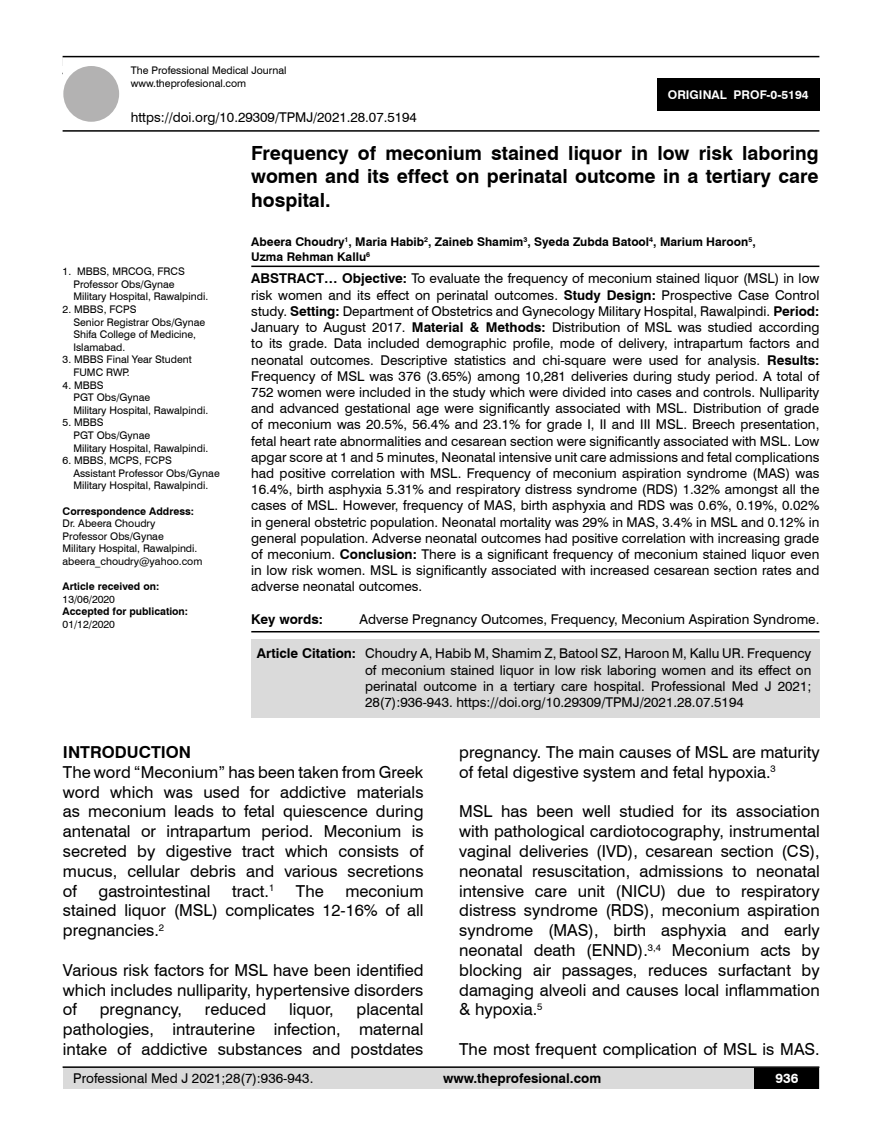
<style>
.page{position:relative;width:882px;height:1145px;background:#fff}
.page>*{position:absolute;margin:0;border:0;box-sizing:border-box;transform-origin:0 0}
.t1{font:700 19.5px/23.4px "Swiss 721 BT";color:#000;text-align:justify}
.t2{font:16.5px/19.8px "Swiss 721 BT";color:#000;text-align:justify}
.t3{font:700 16.5px "Swiss 721 BT";color:#000}
.t4{font:13.5px/16.2px "Swiss 721 BT";color:#000;text-align:justify}
.t5{font:700 13.5px "Swiss 721 BT";color:#000}
.t6{font:700 13.5px "Swiss 721 BT";color:#fff}
.t7{font:700 12px/14.4px "Swiss 721 BT";color:#000}
.t8{font:700 12px "Swiss 721 BT";color:#fff}
.t9{font:10.5px/12.6px "Swiss 721 BT";color:#000}
.t10{font:700 10.5px "Swiss 721 BT";color:#000}
.s1{font-weight:700}
</style>
<div class="page">
<div style="left:63px;top:1067px;width:756px;height:21px;background:#dadada"></div>
<hr style="left:63px;top:1066px;width:756px;height:2px;background:#000">
<div style="left:754px;top:1068px;width:65px;height:20px;background:#000"></div>
<hr style="left:63px;top:56px;width:756px;height:1px;background:#000">
<hr style="left:63px;top:130px;width:756px;height:2px;background:#000">
<div style="left:63px;top:66px;width:56px;height:56px;background:#b3b2b2;border-radius:50%"></div>
<div style="left:657px;top:78px;width:162px;height:33px;background:#000"></div>
<hr style="left:251px;top:265px;width:568px;height:2px;background:#000">
<hr style="left:251px;top:631px;width:568px;height:1px;background:#000">
<div style="left:251px;top:639px;width:568px;height:78px;background:#dadada"></div>
<p class="t9" style="left:131px;top:64px;width:157px">The Professional Medical Journal www.theprofesional.com</p>
<p class="t4" style="left:131px;top:108px;width:287px">https://doi.org/10.29309/TPMJ/2021.28.07.5194</p>
<p class="t8" style="left:667px;top:87px;width:142px">ORIGINAL PROF-0-5194</p>
<p class="t9" style="left:73px;top:265px;width:136px;text-indent:-11px">1. MBBS, MRCOG, FRCS<br>Professor Obs/Gynae<br>Military Hospital, Rawalpindi.</p>
<p class="t9" style="left:73px;top:302px;width:133px;text-indent:-11px">2. MBBS, FCPS<br>Senior Registrar Obs/Gynae<br>Shifa College of Medicine,<br>Islamabad.</p>
<p class="t9" style="left:73px;top:353px;width:120px;text-indent:-11px">3. MBBS Final Year Student<br>FUMC RWP.</p>
<p class="t9" style="left:73px;top:378px;width:136px;text-indent:-11px">4. MBBS<br>PGT Obs/Gynae<br>Military Hospital, Rawalpindi.</p>
<p class="t9" style="left:73px;top:416px;width:136px;text-indent:-11px">5. MBBS<br>PGT Obs/Gynae<br>Military Hospital, Rawalpindi.</p>
<p class="t9" style="left:73px;top:454px;width:148px;text-indent:-11px">6. MBBS, MCPS, FCPS<br>Assistant Professor Obs/Gynae<br>Military Hospital, Rawalpindi.</p>
<p class="t10" style="left:63px;top:503px;width:133px">Correspondence Address:</p>
<p class="t9" style="left:63px;top:517px;width:141px">Dr. Abeera Choudry<br>Professor Obs/Gynae<br>Military Hospital, Rawalpindi. abeera_choudry@yahoo.com</p>
<p class="t10" style="left:63px;top:579px;width:98px">Article received on:</p>
<p class="t9" style="left:63px;top:592px;width:54px">13/06/2020</p>
<p class="t10" style="left:63px;top:604px;width:127px">Accepted for publication:</p>
<p class="t9" style="left:63px;top:617px;width:54px">01/12/2020</p>
<h1 class="t1" style="left:251px;top:141px;width:569px">Frequency of meconium stained liquor in low risk laboring women and its effect on perinatal outcome in a tertiary care hospital.</h1>
<p class="t7" style="left:251px;top:234px;width:505px">Abeera Choudry<sup>1</sup>, Maria Habib<sup>2</sup>, Zaineb Shamim<sup>3</sup>, Syeda Zubda Batool<sup>4</sup>, Marium Haroon<sup>5</sup>,<br>Uzma Rehman Kallu<sup>6</sup></p>
<p class="t4" style="left:251px;top:270px;width:569px"><span class="s1">ABSTRACT… Objective:</span> To evaluate the frequency of meconium stained liquor (MSL) in low risk women and its effect on perinatal outcomes. <span class="s1">Study Design:</span> Prospective Case Control study. <span class="s1">Setting:</span> Department of Obstetrics and Gynecology Military Hospital, Rawalpindi. <span class="s1">Period:<br></span>January to August 2017. <span class="s1">Material &amp; Methods:</span> Distribution of MSL was studied according to its grade. Data included demographic profile, mode of delivery, intrapartum factors and neonatal outcomes. Descriptive statistics and chi-square were used for analysis. <span class="s1">Results:<br></span>Frequency of MSL was 376 (3.65%) among 10,281 deliveries during study period. A total of 752 women were included in the study which were divided into cases and controls. Nulliparity and advanced gestational age were significantly associated with MSL. Distribution of grade of meconium was 20.5%, 56.4% and 23.1% for grade I, II and III MSL. Breech presentation, fetal heart rate abnormalities and cesarean section were significantly associated with MSL. Low apgar score at 1 and 5 minutes, Neonatal intensive unit care admissions and fetal complications had positive correlation with MSL. Frequency of meconium aspiration syndrome (MAS) was 16.4%, birth asphyxia 5.31% and respiratory distress syndrome (RDS) 1.32% amongst all the cases of MSL. However, frequency of MAS, birth asphyxia and RDS was 0.6%, 0.19%, 0.02% in general obstetric population. Neonatal mortality was 29% in MAS, 3.4% in MSL and 0.12% in general population. Adverse neonatal outcomes had positive correlation with increasing grade of meconium. <span class="s1">Conclusion:</span> There is a significant frequency of meconium stained liquor even in low risk women. MSL is significantly associated with increased cesarean section rates and adverse neonatal outcomes.</p>
<p class="t5" style="left:251px;top:609px;width:73px">Key words:</p>
<p class="t4" style="left:359px;top:610px;width:461px">Adverse Pregnancy Outcomes, Frequency, Meconium Aspiration Syndrome.</p>
<p class="t4" style="left:365px;top:645px;width:447px;text-indent:-108px"><span class="s1">Article Citation:</span> Choudry A, Habib M, Shamim Z, Batool SZ, Haroon M, Kallu UR. Frequency of meconium stained liquor in low risk laboring women and its effect on perinatal outcome in a tertiary care hospital. Professional Med J 2021; 28(7):936-943. https://doi.org/10.29309/TPMJ/2021.28.07.5194</p>
<p class="t3" style="left:63px;top:740px;width:130px">INTRODUCTION</p>
<p class="t2" style="left:63px;top:761px;width:362px">The word “Meconium” has been taken from Greek word which was used for addictive materials as meconium leads to fetal quiescence during antenatal or intrapartum period. Meconium is secreted by digestive tract which consists of mucus, cellular debris and various secretions of</p>
<p class="t2" style="left:98px;top:880px;width:113px">gastrointestinal</p>
<p class="t2" style="left:232px;top:880px;width:44px">tract.<sup>1</sup></p>
<p class="t2" style="left:296px;top:880px;width:29px">The</p>
<p class="t2" style="left:63px;top:880px;width:362px;text-indent:282px">meconium stained liquor (MSL) complicates 12-16% of all pregnancies.<sup>2</sup></p>
<p class="t2" style="left:63px;top:959px;width:362px">Various risk factors for MSL have been identified which includes nulliparity, hypertensive disorders of</p>
<p class="t2" style="left:63px;top:999px;width:362px;text-indent:293px">placental pathologies, intrauterine infection, maternal intake of addictive substances and postdates</p>
<p class="t2" style="left:100px;top:999px;width:84px">pregnancy,</p>
<p class="t2" style="left:205px;top:999px;width:63px">reduced</p>
<p class="t2" style="left:289px;top:999px;width:46px">liquor,</p>
<p class="t2" style="left:459px;top:741px;width:362px">pregnancy. The main causes of MSL are maturity of fetal digestive system and fetal hypoxia.<sup>3</sup></p>
<p class="t2" style="left:459px;top:801px;width:362px">MSL has been well studied for its association with pathological cardiotocography, instrumental vaginal deliveries (IVD), cesarean section (CS), neonatal resuscitation, admissions to neonatal intensive care unit (NICU) due to respiratory distress syndrome (RDS), meconium aspiration syndrome (MAS), birth asphyxia and early neonatal death (ENND).<sup>3,4</sup> Meconium acts by blocking air passages, reduces surfactant by damaging alveoli and causes local inflammation &amp; hypoxia.<sup>5</sup></p>
<p class="t2" style="left:459px;top:1038px;width:362px">The most frequent complication of MSL is MAS.</p>
<p class="t4" style="left:73px;top:1069px;width:241px">Professional Med J 2021;28(7):936-943.</p>
<p class="t5" style="left:443px;top:1069px;width:159px">www.theprofesional.com</p>
<p class="t6" style="left:775px;top:1069px;width:24px">936</p>
</div>
